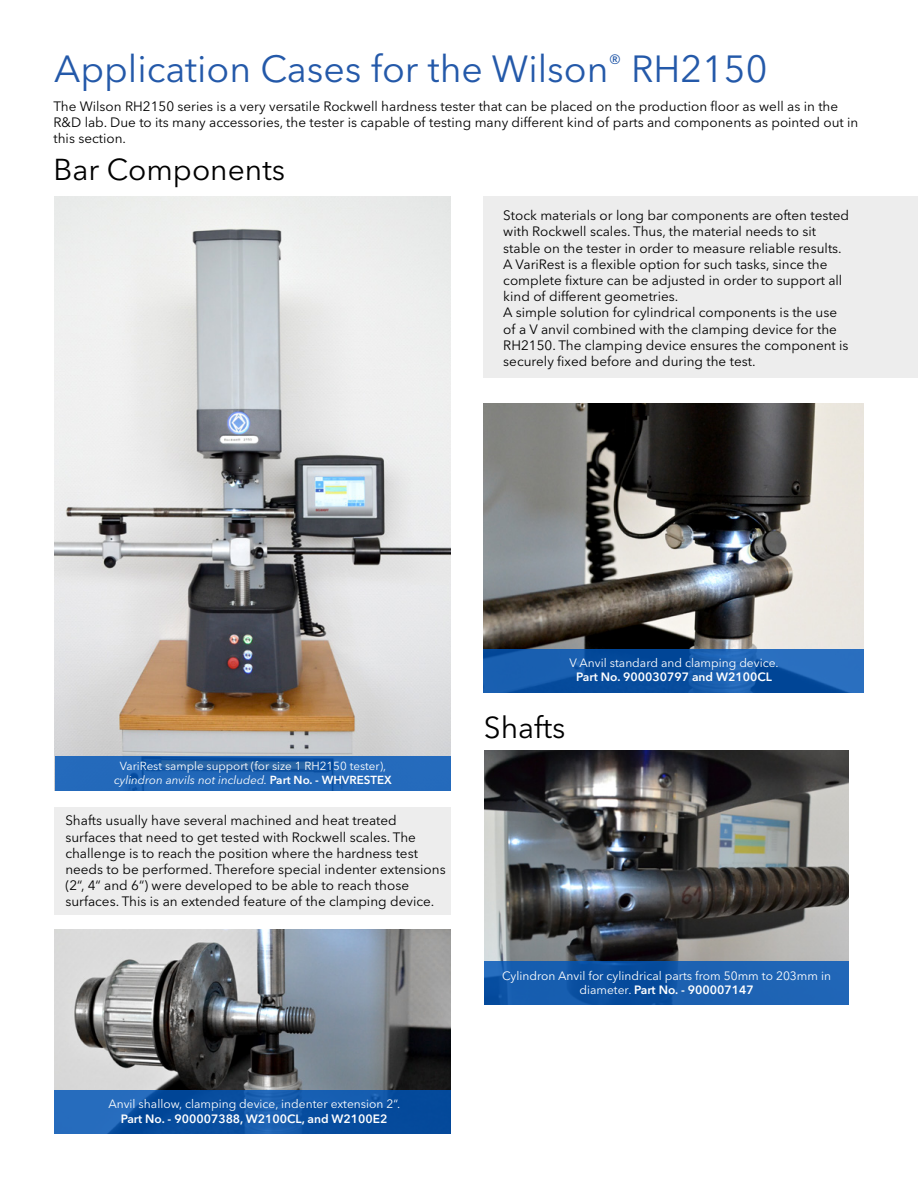
<style>
.page{position:relative;width:918px;height:1188px;background:#fff}
.page>*{position:absolute;margin:0;border:0;box-sizing:border-box;transform-origin:0 0}
.t1{font:37.5px "Avenir Next LT Pro";color:#2459a9}
.t2{font:30px "Avenir Next LT Pro";color:#000}
.t3{font:13.5px/16.2px "Avenir Next LT Pro";color:#000}
.t4{font:12px/14.4px "Avenir Next LT Pro";color:#fff;text-align:center}
.t5{font:600 12px "Avenir Next LT Pro";color:#fff}
.t6{font:11.7px/14px "Avenir Next LT Pro";color:#fff;text-align:center}
.s1{font-style:italic}
.s2{font-weight:600}
</style>
<div class="page">
<div style="left:484px;top:197px;width:434px;height:181px;background:#ededed"></div>
<div style="left:54px;top:807px;width:397px;height:108px;background:#ededed"></div>
<img style="left:55px;top:197px;width:396px;height:559px">
<img style="left:484px;top:404px;width:380px;height:246px">
<svg style="left:484px;top:650px;width:380px;height:43px;background:#1358a9"></svg>
<svg style="left:55px;top:756px;width:396px;height:35px;background:#2065b5"></svg>
<img style="left:484px;top:751px;width:365px;height:210px">
<img style="left:55px;top:929px;width:396px;height:162px">
<svg style="left:484px;top:961px;width:365px;height:43px;background:#155bac"></svg>
<svg style="left:54px;top:1091px;width:397px;height:43px;background:#0f55a6"></svg>
<h1 class="t1" style="left:54px;top:47px;width:715px">Application Cases for the Wilson<sup>®</sup> RH2150</h1>
<p class="t3" style="left:53px;top:98px;width:806px">The Wilson RH2150 series is a very versatile Rockwell hardness tester that can be placed on the production floor as well as in the<br>R&amp;D lab. Due to its many accessories, the tester is capable of testing many different kind of parts and components as pointed out in this section.</p>
<h2 class="t2" style="left:53px;top:152px;width:233px">Bar Components</h2>
<p class="t3" style="left:503px;top:207px;width:347px">Stock materials or long bar components are often tested with Rockwell scales. Thus, the material needs to sit stable on the tester in order to measure reliable results.<br>A VariRest is a flexible option for such tasks, since the complete fixture can be adjusted in order to support all kind of different geometries.<br>A simple solution for cylindrical components is the use of a V anvil combined with the clamping device for the RH2150. The clamping device ensures the component is securely fixed before and during the test.</p>
<p class="t6" style="left:114px;top:759px;width:279px">VariRest sample support (for size 1 RH2150 tester), <span class="s1">cylindron anvils not included.</span> <span class="s2">Part No. - WHVRESTEX</span></p>
<p class="t3" style="left:65px;top:813px;width:382px">Shafts usually have several machined and heat treated surfaces that need to get tested with Rockwell scales. The challenge is to reach the position where the hardness test needs to be performed. Therefore special indenter extensions (2“, 4“ and 6“) were developed to be able to reach those surfaces. This is an extended feature of the clamping device.</p>
<p class="t4" style="left:570px;top:655px;width:211px">V Anvil standard and clamping device.</p>
<p class="t5" style="left:576px;top:670px;width:197px">Part No. 900030797 and W2100CL</p>
<h2 class="t2" style="left:484px;top:710px;width:83px">Shafts</h2>
<p class="t4" style="left:502px;top:969px;width:331px">Cylindron Anvil for cylindrical parts from 50mm to 203mm in diameter. <span class="s2">Part No. - 900007147</span></p>
<p class="t4" style="left:108px;top:1097px;width:293px">Anvil shallow, clamping device, indenter extension 2“.</p>
<p class="t5" style="left:121px;top:1111px;width:268px">Part No. - 900007388, W2100CL, and W2100E2</p>
</div>
